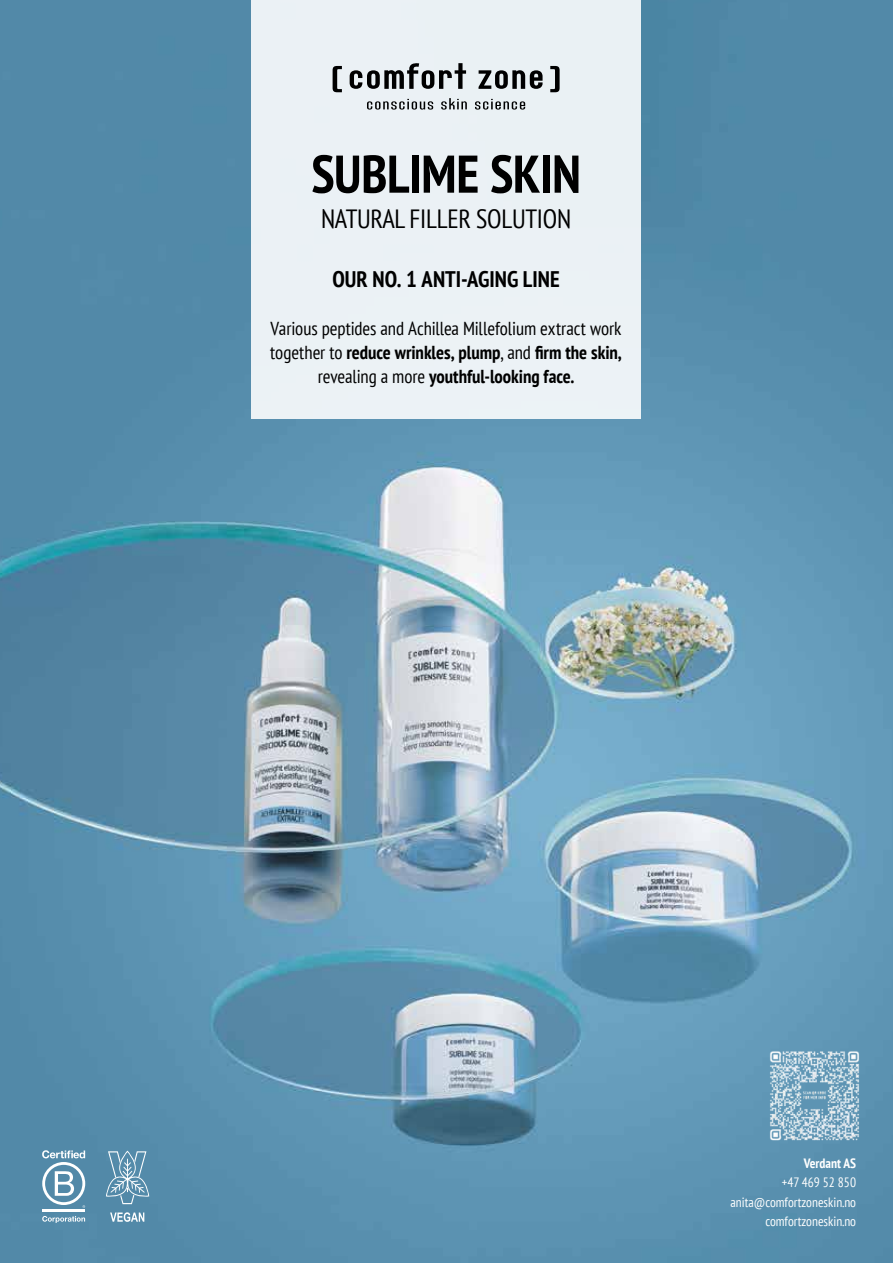
<style>
.page{position:relative;width:893px;height:1263px;background:#fff}
.page>*{position:absolute;margin:0;border:0;box-sizing:border-box;transform-origin:0 0}
.t1{font:700 condensed 52.95px "PT Sans";letter-spacing:-.005em;color:#000}
.t2{font:condensed 26.25px "PT Sans";letter-spacing:-.01em;color:#000}
.t3{font:700 condensed 22.5px "PT Sans";color:#000}
.t4{font:condensed 18.75px/24px "PT Sans";letter-spacing:-.005em;color:#000;text-align:center}
.t5{font:condensed 13.5px/19.5px "PT Sans";color:#fff;text-align:right}
.t6{font:700 condensed 13.5px "PT Sans";color:#fff}
.s1{font-weight:700}
</style>
<div class="page">
<img style="left:0;top:0;width:893px;height:1263px">
<hr style="left:42px;top:1209px;width:43px;height:3px;background:#fff">
<svg style="left:42px;top:1150px;width:43px;height:58px"></svg>
<svg style="left:42px;top:1216px;width:43px;height:7px"></svg>
<svg style="left:106px;top:1150px;width:43px;height:54px;background:#74a0b9"></svg>
<svg style="left:110px;top:1212px;width:34px;height:10px"></svg>
<div style="left:251px;top:0;width:390px;height:419px;background:#ebf1f5"></div>
<svg style="left:367px;top:99px;width:66px;height:11px"></svg>
<svg style="left:441px;top:98px;width:26px;height:12px"></svg>
<svg style="left:475px;top:99px;width:50px;height:11px"></svg>
<svg style="left:333px;top:66px;width:9px;height:26px"></svg>
<svg style="left:350px;top:63px;width:116px;height:26px"></svg>
<svg style="left:478px;top:70px;width:65px;height:19px"></svg>
<svg style="left:550px;top:66px;width:10px;height:26px"></svg>
<img style="left:768px;top:1049px;width:93px;height:93px">
<h1 class="t1" style="left:311px;top:139px;width:271px">SUBLIME SKIN</h1>
<h2 class="t2" style="left:321px;top:202px;width:252px">NATURAL FILLER SOLUTION</h2>
<p class="t3" style="left:332px;top:264px;width:229px">OUR NO. 1 ANTI-AGING LINE</p>
<p class="t4" style="left:270px;top:316px;width:353px">Various peptides and Achillea Millefolium extract work together to <span class="s1">reduce wrinkles, plump</span>, and <span class="s1">firm the skin, </span>revealing a more <span class="s1">youthful-looking face.</span></p>
<p class="t6" style="left:804px;top:1154px;width:54px">Verdant AS</p>
<p class="t5" style="left:730px;top:1172px;width:127px">+47 469 52 850 anita@comfortzoneskin.no comfortzoneskin.no</p>
</div>
